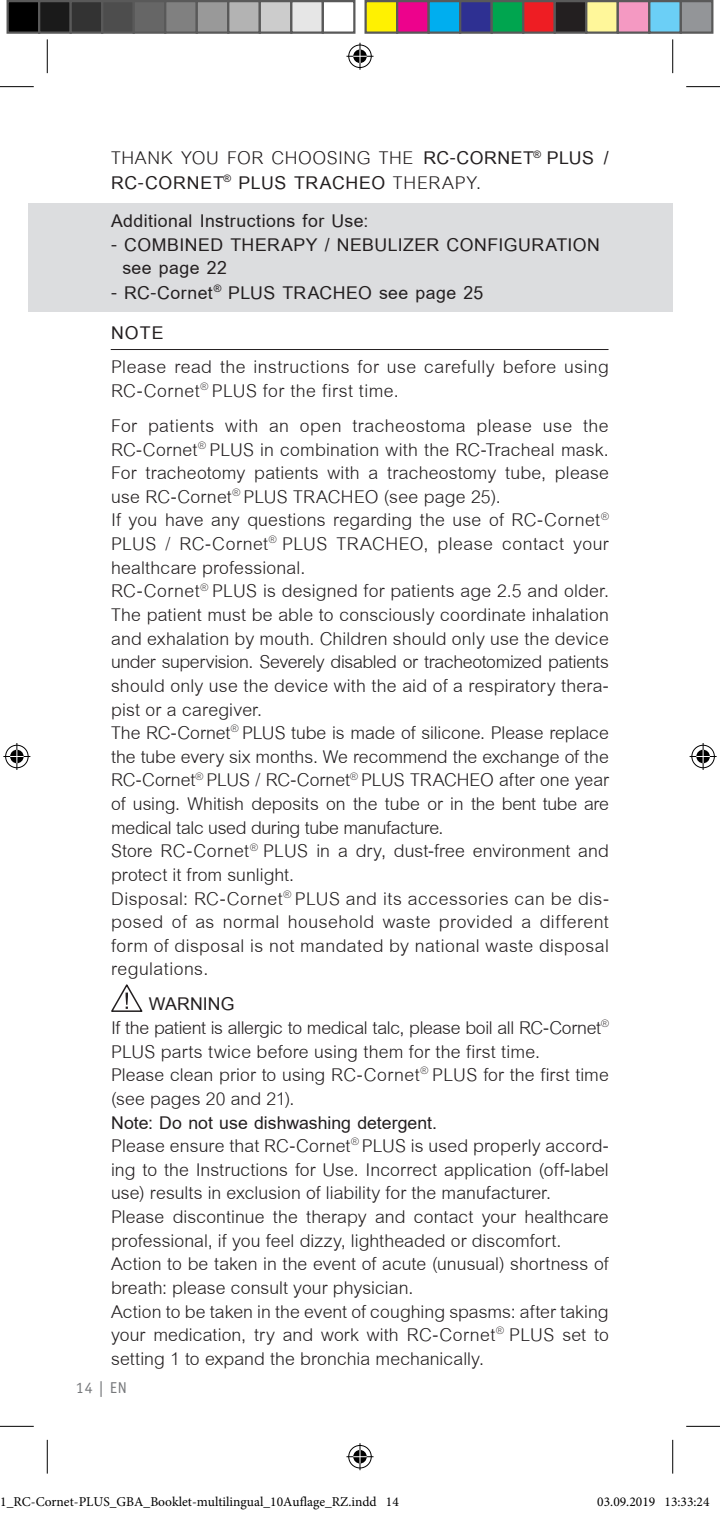
<style>
.page{position:relative;width:720px;height:1513px;background:#fff}
.page>*{position:absolute;margin:0;border:0;box-sizing:border-box;transform-origin:0 0}
.t1{font:27px/23.6px "Cordia New";letter-spacing:.005em;color:#231f20}
.t2{font:700 27px/24.8px "Cordia New";letter-spacing:.015em;color:#231f20}
.t3{font:15.75px "Officina Sans Std";color:#76787b}
.t4{font:13.5px "Minion Pro";color:#000}
.s1{font-weight:400}
.s2{font-weight:700}
</style>
<div class="page">
<div style="left:28px;top:203px;width:644px;height:108px;background:#dcdddf"></div>
<svg style="left:111px;top:984px;width:32px;height:28px"></svg>
<hr style="left:111px;top:349px;width:497px;height:1px;background:#231f20">
<hr style="left:0;top:86px;width:34px;height:1px;background:#000">
<hr style="left:686px;top:86px;width:34px;height:1px;background:#000">
<hr style="left:0;top:1426px;width:34px;height:1px;background:#000">
<hr style="left:686px;top:1426px;width:34px;height:1px;background:#000">
<hr style="left:47px;top:39px;width:1px;height:34px;background:#000">
<hr style="left:47px;top:1439px;width:1px;height:34px;background:#000">
<hr style="left:672px;top:39px;width:1px;height:34px;background:#000">
<hr style="left:672px;top:1439px;width:1px;height:34px;background:#000">
<svg style="left:346px;top:43px;width:27px;height:27px"></svg>
<svg style="left:346px;top:1443px;width:27px;height:27px"></svg>
<svg style="left:3px;top:743px;width:27px;height:27px"></svg>
<svg style="left:689px;top:743px;width:27px;height:27px"></svg>
<div style="left:8px;top:1px;width:31px;height:32px;background:#000"></div>
<div style="left:7px;top:0;width:33px;height:34px;border:2px solid #595959"></div>
<div style="left:39px;top:1px;width:32px;height:32px;background:#1a1a1a"></div>
<div style="left:38px;top:0;width:34px;height:34px;border:2px solid #595959"></div>
<div style="left:71px;top:1px;width:31px;height:32px;background:#333"></div>
<div style="left:70px;top:0;width:33px;height:34px;border:2px solid #595959"></div>
<div style="left:102px;top:1px;width:32px;height:32px;background:#4d4d4d"></div>
<div style="left:101px;top:0;width:34px;height:34px;border:2px solid #595959"></div>
<div style="left:134px;top:1px;width:31px;height:32px;background:#666"></div>
<div style="left:133px;top:0;width:33px;height:34px;border:2px solid #595959"></div>
<div style="left:165px;top:1px;width:32px;height:32px;background:#808080"></div>
<div style="left:164px;top:0;width:34px;height:34px;border:2px solid #595959"></div>
<div style="left:197px;top:1px;width:31px;height:32px;background:#999"></div>
<div style="left:196px;top:0;width:33px;height:34px;border:2px solid #595959"></div>
<div style="left:228px;top:1px;width:32px;height:32px;background:#b3b3b3"></div>
<div style="left:227px;top:0;width:34px;height:34px;border:2px solid #595959"></div>
<div style="left:260px;top:1px;width:31px;height:32px;background:#ccc"></div>
<div style="left:259px;top:0;width:33px;height:34px;border:2px solid #595959"></div>
<div style="left:291px;top:1px;width:32px;height:32px;background:#e6e6e6"></div>
<div style="left:290px;top:0;width:34px;height:34px;border:2px solid #595959"></div>
<div style="left:322px;top:0;width:33px;height:34px;border:2px solid #595959"></div>
<div style="left:365px;top:1px;width:32px;height:32px;background:#fff101"></div>
<div style="left:364px;top:0;width:34px;height:34px;border:2px solid #595959"></div>
<div style="left:397px;top:1px;width:31px;height:32px;background:#ed028c"></div>
<div style="left:396px;top:0;width:34px;height:34px;border:2px solid #595959"></div>
<div style="left:428px;top:1px;width:32px;height:32px;background:#00aeef"></div>
<div style="left:427px;top:0;width:34px;height:34px;border:2px solid #595959"></div>
<div style="left:460px;top:1px;width:31px;height:32px;background:#2e3092"></div>
<div style="left:459px;top:0;width:34px;height:34px;border:2px solid #595959"></div>
<div style="left:491px;top:1px;width:32px;height:32px;background:#00a54f"></div>
<div style="left:490px;top:0;width:34px;height:34px;border:2px solid #595959"></div>
<div style="left:523px;top:1px;width:31px;height:32px;background:#ee1d23"></div>
<div style="left:522px;top:0;width:34px;height:34px;border:2px solid #595959"></div>
<div style="left:554px;top:1px;width:32px;height:32px;background:#231f20"></div>
<div style="left:553px;top:0;width:34px;height:34px;border:2px solid #595959"></div>
<div style="left:586px;top:1px;width:31px;height:32px;background:#fff79a"></div>
<div style="left:585px;top:0;width:34px;height:34px;border:2px solid #595959"></div>
<div style="left:617px;top:1px;width:32px;height:32px;background:#f499c2"></div>
<div style="left:616px;top:0;width:34px;height:34px;border:2px solid #595959"></div>
<div style="left:649px;top:1px;width:31px;height:32px;background:#6bcff6"></div>
<div style="left:648px;top:0;width:34px;height:34px;border:2px solid #595959"></div>
<div style="left:680px;top:1px;width:32px;height:32px;background:#939598"></div>
<div style="left:679px;top:0;width:34px;height:34px;border:2px solid #595959"></div>
<div style="left:597px;top:1497px;width:6px;height:9px;border:1px solid #fff;border-radius:50%"></div>
<svg style="left:598px;top:1497px;width:5px;height:9px"></svg>
<p class="t2" style="left:111px;top:146px;width:499px"><span class="s1">THANK YOU FOR CHOOSING THE</span> RC-CORNET<sup>®</sup> PLUS /<br>RC-CORNET<sup>®</sup> PLUS TRACHEO <span class="s1">THERAPY.</span></p>
<p class="t2" style="left:111px;top:209px;width:259px">Additional Instructions for Use:</p>
<p class="t2" style="left:122px;top:234px;width:479px;line-height:22.5px;text-indent:-11px">- COMBINED THERAPY / NEBULIZER CONFIGURATION see page 22</p>
<p class="t2" style="left:111px;top:281px;width:374px">- RC-Cornet<sup>®</sup> PLUS TRACHEO see page 25</p>
<p class="t2" style="left:111px;top:321px;width:54px">NOTE</p>
<p class="t1" style="left:111px;top:356px;width:499px">Please read the instructions for use carefully before using<br>RC-Cornet<sup>®</sup> PLUS for the first time.</p>
<p class="t1" style="left:111px;top:415px;width:499px">For patients with an open tracheostoma please use the RC-Cornet<sup>®</sup> PLUS in combination with the RC-Tracheal mask.<br>For tracheotomy patients with a tracheostomy tube, please use RC-Cornet<sup>®</sup> PLUS TRACHEO (see page 25).<br>If you have any questions regarding the use of RC-Cornet<sup>® </sup>PLUS / RC-Cornet<sup>®</sup> PLUS TRACHEO, please contact your healthcare professional.<br>RC-Cornet<sup>®</sup> PLUS is designed for patients age 2.5 and older.<br>The patient must be able to consciously coordinate inhalation and exhalation by mouth. Children should only use the device under supervision. Severely disabled or tracheotomized patients should only use the device with the aid of a respiratory thera&shy;pist or a caregiver.<br>The RC-Cornet<sup>®</sup> PLUS tube is made of silicone. Please replace the tube every six months. We recommend the exchange of the RC-Cornet<sup>®</sup> PLUS / RC-Cornet<sup>®</sup> PLUS TRACHEO after one year of using. Whitish deposits on the tube or in the bent tube are medical talc used during tube manufacture.<br>Store RC-Cornet<sup>®</sup> PLUS in a dry, dust-free environment and protect it from sunlight.<br>Disposal: RC-Cornet<sup>®</sup> PLUS and its accessories can be dis&shy;posed of as normal household waste provided a different form of disposal is not mandated by national waste disposal regulations.</p>
<p class="t1" style="left:111px;top:993px;width:499px;text-indent:38px"><span class="s2">WARNING<br></span>If the patient is allergic to medical talc, please boil all RC-Cornet<sup>® </sup>PLUS parts twice before using them for the first time.<br>Please clean prior to using RC-Cornet<sup>®</sup> PLUS for the first time (see pages 20 and 21).</p>
<p class="t1" style="left:111px;top:1111px;width:499px"><span class="s2">Note: Do not use dishwashing detergent.<br></span>Please ensure that RC-Cornet<sup>®</sup> PLUS is used properly accord&shy;ing to the Instructions for Use. Incorrect application (off-label use) results in exclusion of liability for the manufacturer.<br>Please discontinue the therapy and contact your healthcare professional, if you feel dizzy, lightheaded or discomfort.<br>Action to be taken in the event of acute (unusual) shortness of breath: please consult your physician.<br>Action to be taken in the event of coughing spasms: after taking your medication, try and work with RC-Cornet<sup>®</sup> PLUS set to setting 1 to expand the bronchia mechanically.</p>
<p class="t3" style="left:76px;top:1378px;width:52px">14 | EN</p>
<p class="t4" style="left:0;top:1493px;width:400px">1_RC-Cornet-PLUS_GBA_Booklet-multilingual_10Auflage_RZ.indd 14</p>
<p class="t4" style="left:597px;top:1493px;width:114px">03.09.2019 13:33:24</p>
</div>
